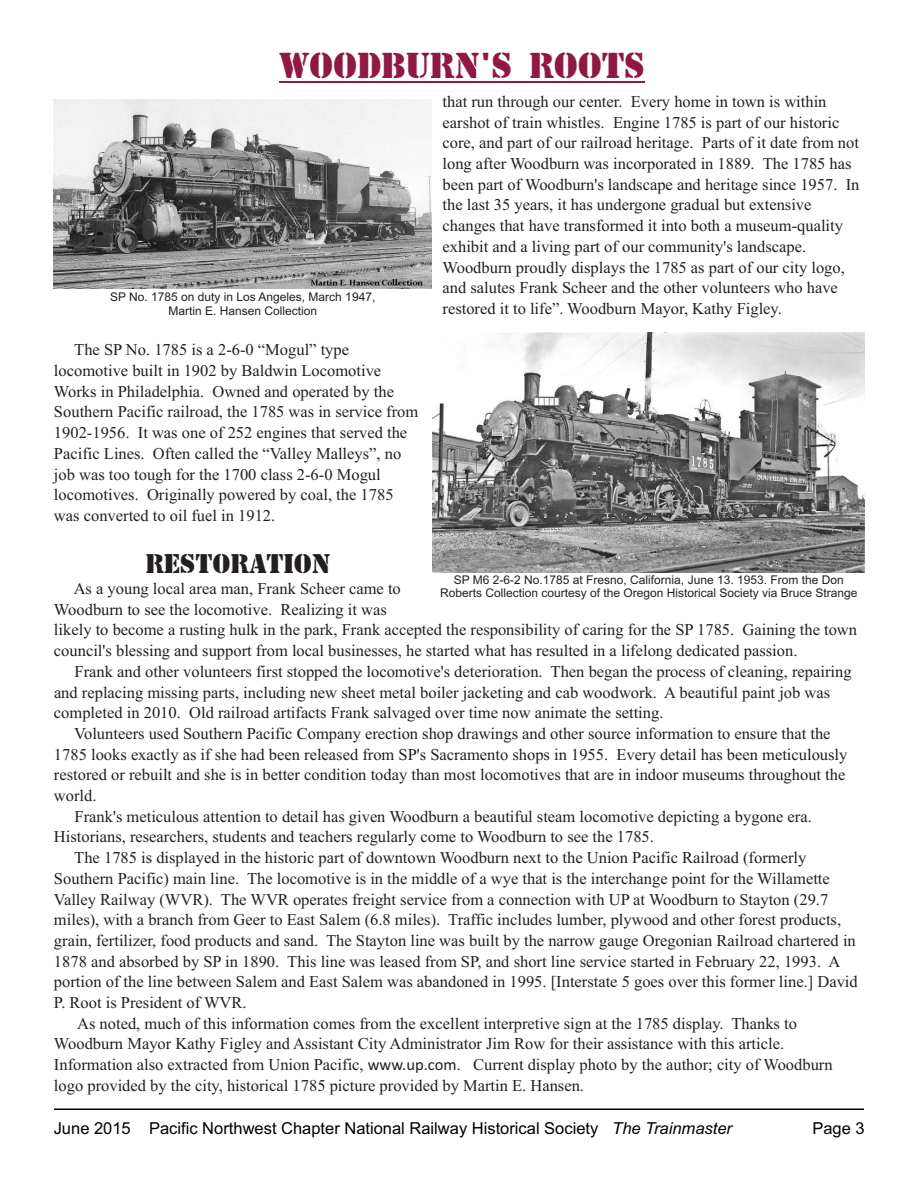
<style>
.page{position:relative;width:918px;height:1188px;background:#fff}
.page>*{position:absolute;margin:0;border:0;box-sizing:border-box;transform-origin:0 0}
.t1{font:36px "Steamer";color:#8f1844}
.t2{font:27px "Steamer";color:#231f20}
.t3{font:16.5px/20.7px "Times New Roman";color:#231f20}
.t4{font:16.5px "Arial";color:#000}
.t5{font:12px/13.4px "Arial";color:#231f20;text-align:center}
.s1{font-family:"Calibri"}
.s2{font-style:italic}
</style>
<div class="page">
<hr style="left:54px;top:1109px;width:810px;height:1px;background:#000">
<hr style="left:279px;top:81px;width:366px;height:2px;background:#8f1844">
<img style="left:54px;top:100px;width:378px;height:188px">
<img style="left:433px;top:333px;width:432px;height:239px">
<h1 class="t1" style="left:279px;top:44px;width:367px">WOODBURN'S ROOTS</h1>
<p class="t5" style="left:110px;top:292px;width:267px">SP No. 1785 on duty in Los Angeles, March 1947,<br>Martin E. Hansen Collection</p>
<p class="t3" style="left:443px;top:93px;width:418px">that run through our center. Every home in town is within earshot of train whistles. Engine 1785 is part of our historic core, and part of our railroad heritage. Parts of it date from not long after Woodburn was incorporated in 1889. The 1785 has been part of Woodburn's landscape and heritage since 1957. In the last 35 years, it has undergone gradual but extensive changes that have transformed it into both a museum-quality exhibit and a living part of our community's landscape.<br>Woodburn proudly displays the 1785 as part of our city logo, and salutes Frank Scheer and the other volunteers who have restored it to life”. Woodburn Mayor, Kathy Figley.</p>
<p class="t3" style="left:54px;top:341px;width:366px;text-indent:20px">The SP No. 1785 is a 2-6-0 “Mogul” type locomotive built in 1902 by Baldwin Locomotive Works in Philadelphia. Owned and operated by the Southern Pacific railroad, the 1785 was in service from 1902-1956. It was one of 252 engines that served the Pacific Lines. Often called the “Valley Malleys”, no job was too tough for the 1700 class 2-6-0 Mogul locomotives. Originally powered by coal, the 1785 was converted to oil fuel in 1912.</p>
<h2 class="t2" style="left:145px;top:548px;width:187px">RESTORATION</h2>
<p class="t3" style="left:54px;top:580px;width:805px;text-indent:20px">As a young local area man, Frank Scheer came to<br>Woodburn to see the locomotive. Realizing it was<br>likely to become a rusting hulk in the park, Frank accepted the responsibility of caring for the SP 1785. Gaining the town council's blessing and support from local businesses, he started what has resulted in a lifelong dedicated passion.</p>
<p class="t3" style="left:54px;top:663px;width:799px;text-indent:21px">Frank and other volunteers first stopped the locomotive's deterioration. Then began the process of cleaning, repairing and replacing missing parts, including new sheet metal boiler jacketing and cab woodwork. A beautiful paint job was completed in 2010. Old railroad artifacts Frank salvaged over time now animate the setting.</p>
<p class="t3" style="left:74px;top:725px;width:758px">Volunteers used Southern Pacific Company erection shop drawings and other source information to ensure that the</p>
<p class="t3" style="left:54px;top:745px;width:795px">1785 looks exactly as if she had been released from SP's Sacramento shops in 1955. Every detail has been meticulously</p>
<p class="t3" style="left:54px;top:766px;width:793px">restored or rebuilt and she is in better condition today than most locomotives that are in indoor museums throughout the</p>
<p class="t3" style="left:54px;top:787px;width:44px">world.</p>
<p class="t3" style="left:75px;top:807px;width:739px">Frank's meticulous attention to detail has given Woodburn a beautiful steam locomotive depicting a bygone era.</p>
<p class="t3" style="left:54px;top:828px;width:601px">Historians, researchers, students and teachers regularly come to Woodburn to see the 1785.</p>
<p class="t3" style="left:74px;top:849px;width:734px">The 1785 is displayed in the historic part of downtown Woodburn next to the Union Pacific Railroad (formerly</p>
<p class="t3" style="left:54px;top:870px;width:777px">Southern Pacific) main line. The locomotive is in the middle of a wye that is the interchange point for the Willamette</p>
<p class="t3" style="left:54px;top:890px;width:776px">Valley Railway (WVR). The WVR operates freight service from a connection with UP at Woodburn to Stayton (29.7</p>
<p class="t3" style="left:54px;top:911px;width:789px">miles), with a branch from Geer to East Salem (6.8 miles). Traffic includes lumber, plywood and other forest products,</p>
<p class="t3" style="left:54px;top:932px;width:803px">grain, fertilizer, food products and sand. The Stayton line was built by the narrow gauge Oregonian Railroad chartered in</p>
<p class="t3" style="left:54px;top:952px;width:788px">1878 and absorbed by SP in 1890. This line was leased from SP, and short line service started in February 22, 1993. A</p>
<p class="t3" style="left:54px;top:973px;width:805px">portion of the line between Salem and East Salem was abandoned in 1995. [Interstate 5 goes over this former line.] David</p>
<p class="t3" style="left:54px;top:994px;width:194px">P. Root is President of WVR.</p>
<p class="t3" style="left:77px;top:1014px;width:721px">As noted, much of this information comes from the excellent interpretive sign at the 1785 display. Thanks to</p>
<p class="t3" style="left:54px;top:1035px;width:732px">Woodburn Mayor Kathy Figley and Assistant City Administrator Jim Row for their assistance with this article.</p>
<p class="t3" style="left:54px;top:1056px;width:780px">Information also extracted from Union Pacific, <span class="s1">www.up.com</span>. Current display photo by the author; city of Woodburn</p>
<p class="t3" style="left:54px;top:1077px;width:532px">logo provided by the city, historical 1785 picture provided by Martin E. Hansen.</p>
<p class="t5" style="left:440px;top:574px;width:419px">SP M6 2-6-2 No.1785 at Fresno, California, June 13. 1953. From the Don<br>Roberts Collection courtesy of the Oregon Historical Society via Bruce Strange</p>
<p class="t4" style="left:54px;top:1122px;width:680px">June 2015 Pacific Northwest Chapter National Railway Historical Society <span class="s2">The Trainmaster</span></p>
<p class="t4" style="left:812px;top:1122px;width:54px">Page 3</p>
</div>
